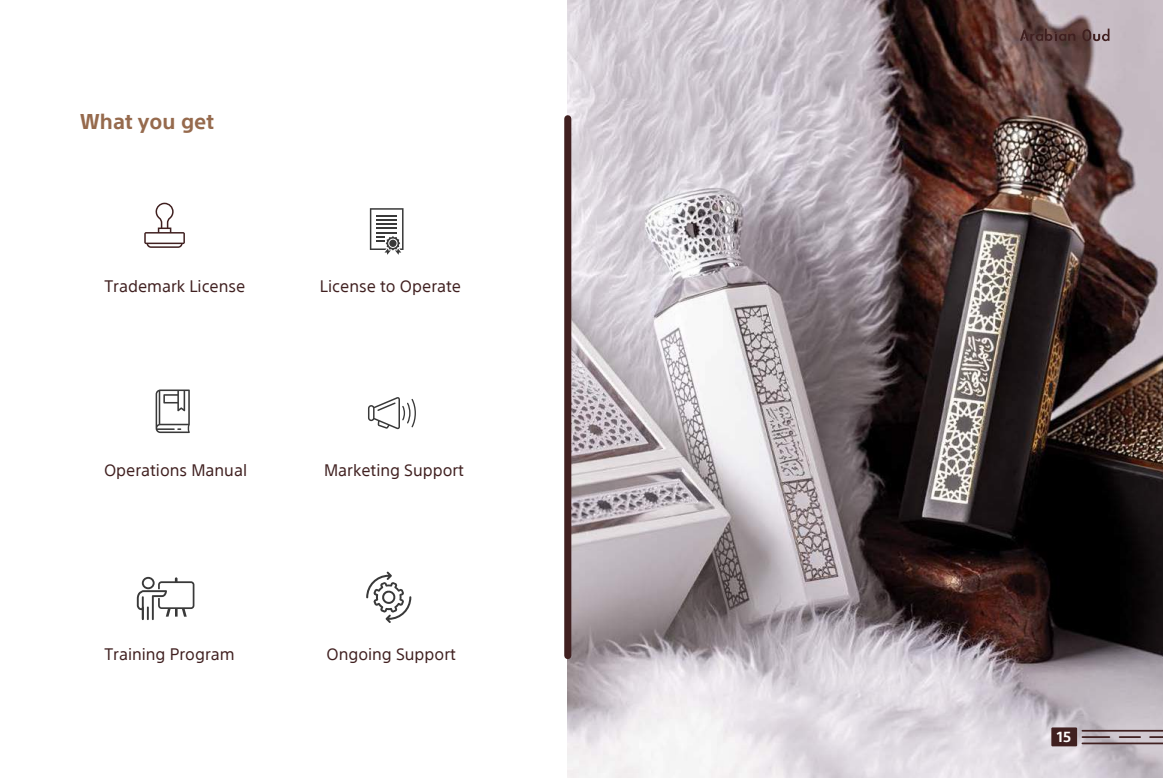
<style>
.page{position:relative;width:1163px;height:778px;background:#fff}
.page>*{position:absolute;margin:0;border:0;box-sizing:border-box;transform-origin:0 0}
.t1{font:700 20.88px "SST Arabic";color:#966a4d}
.t2{font:16.25px "SST Arabic";color:#402020}
.t3{font:700 14.25px "SST Arabic";color:#fff}
</style>
<div class="page">
<img style="left:568px;top:0;width:594px;height:777px">
<svg style="left:370px;top:208px;width:33px;height:47px"></svg>
<svg style="left:144px;top:203px;width:41px;height:45px"></svg>
<svg style="left:137px;top:577px;width:57px;height:43px"></svg>
<svg style="left:368px;top:397px;width:48px;height:32px"></svg>
<svg style="left:156px;top:389px;width:34px;height:44px"></svg>
<svg style="left:366px;top:571px;width:45px;height:52px"></svg>
<div style="left:564px;top:119px;width:7px;height:536px;background:#402020"></div>
<hr style="left:1082px;top:742px;width:80px;height:2px;background:#402020">
<hr style="left:1082px;top:729px;width:80px;height:2px;background:#402020">
<svg style="left:1150px;top:736px;width:12px;height:2px"></svg>
<hr style="left:1119px;top:736px;width:21px;height:2px;background:#402020">
<hr style="left:1082px;top:736px;width:27px;height:2px;background:#402020">
<div style="left:1051px;top:727px;width:26px;height:19px;background:#402020"></div>
<svg style="left:1082px;top:29px;width:27px;height:12px"></svg>
<svg style="left:1020px;top:29px;width:55px;height:12px"></svg>
<p class="t1" style="left:80px;top:109px;width:136px">What you get</p>
<p class="t2" style="left:104px;top:277px;width:142px">Trademark License</p>
<p class="t2" style="left:320px;top:277px;width:143px">License to Operate</p>
<p class="t2" style="left:104px;top:461px;width:145px">Operations Manual</p>
<p class="t2" style="left:324px;top:461px;width:141px">Marketing Support</p>
<p class="t2" style="left:104px;top:644px;width:132px">Training Program</p>
<p class="t2" style="left:326px;top:644px;width:131px">Ongoing Support</p>
<p class="t3" style="left:1056px;top:728px;width:16px">15</p>
</div>
